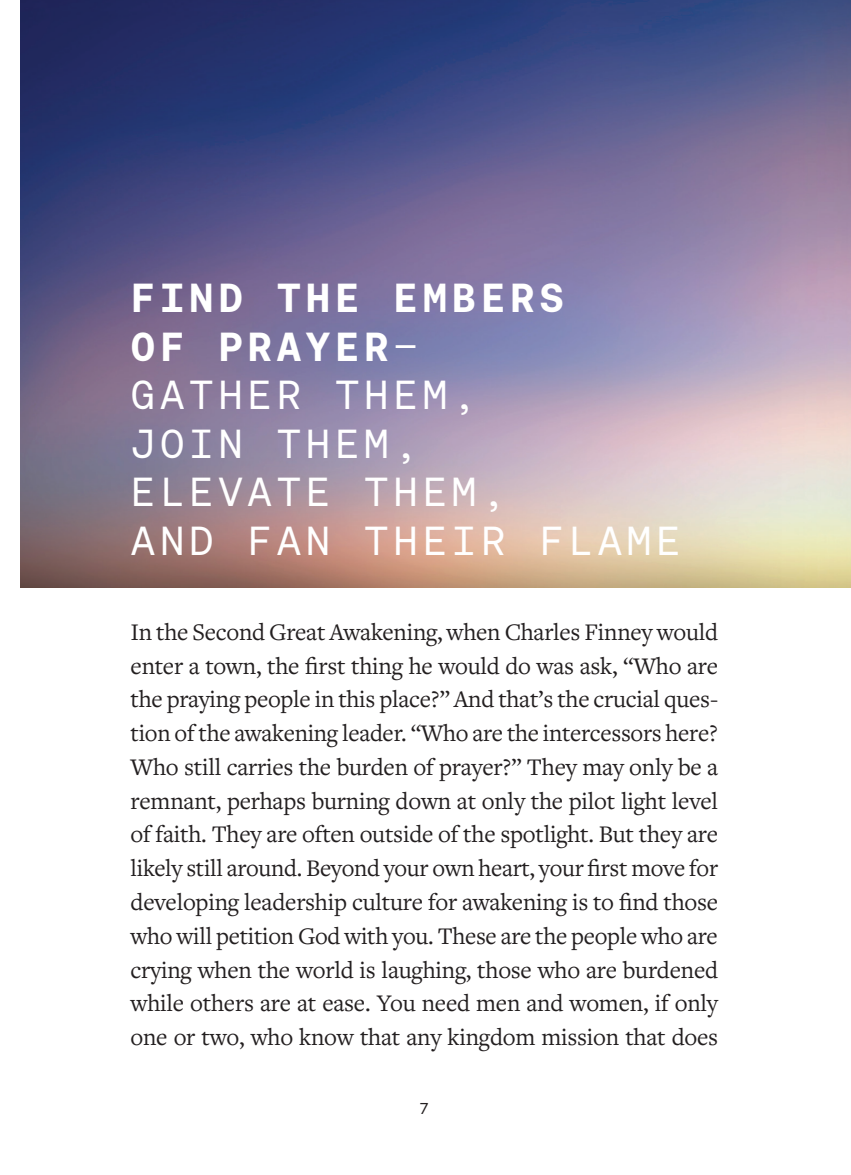
<style>
.page{position:relative;width:851px;height:1175px;background:#fff}
.page>*{position:absolute;margin:0;border:0;box-sizing:border-box;transform-origin:0 0}
.t1{font:40.5px/48.6px "Aeonik Mono";letter-spacing:.1em;color:#fff}
.t2{font:24.75px/33.8px "Freight Text Pro";letter-spacing:-.01em;color:#231f20;text-align:justify}
.t3{font:15.75px "Aeonik Mono";color:#231f20}
.s1{font-weight:700}
</style>
<div class="page">
<img style="left:20px;top:0;width:830px;height:587px">
<h1 class="t1" style="left:130px;top:273px;width:551px"><span class="s1">FIND THE EMBERS<br>OF PRAYER</span>—<br>GATHER THEM,<br>JOIN THEM,<br>ELEVATE THEM,<br>AND FAN THEIR FLAME</h1>
<p class="t2" style="left:130px;top:614px;width:589px">In the Second Great Awakening, when Charles Finney would enter a town, the first thing he would do was ask, “Who are the praying people in this place?” And that’s the crucial ques&shy;tion of the awakening leader. “Who are the intercessors here?<br>Who still carries the burden of prayer?” They may only be a remnant, perhaps burning down at only the pilot light level of faith. They are often outside of the spotlight. But they are likely still around. Beyond your own heart, your first move for developing leadership culture for awakening is to find those who will petition God with you. These are the people who are crying when the world is laughing, those who are burdened while others are at ease. You need men and women, if only one or two, who know that any kingdom mission that does</p>
<p class="t3" style="left:419px;top:1099px;width:11px">7</p>
</div>
